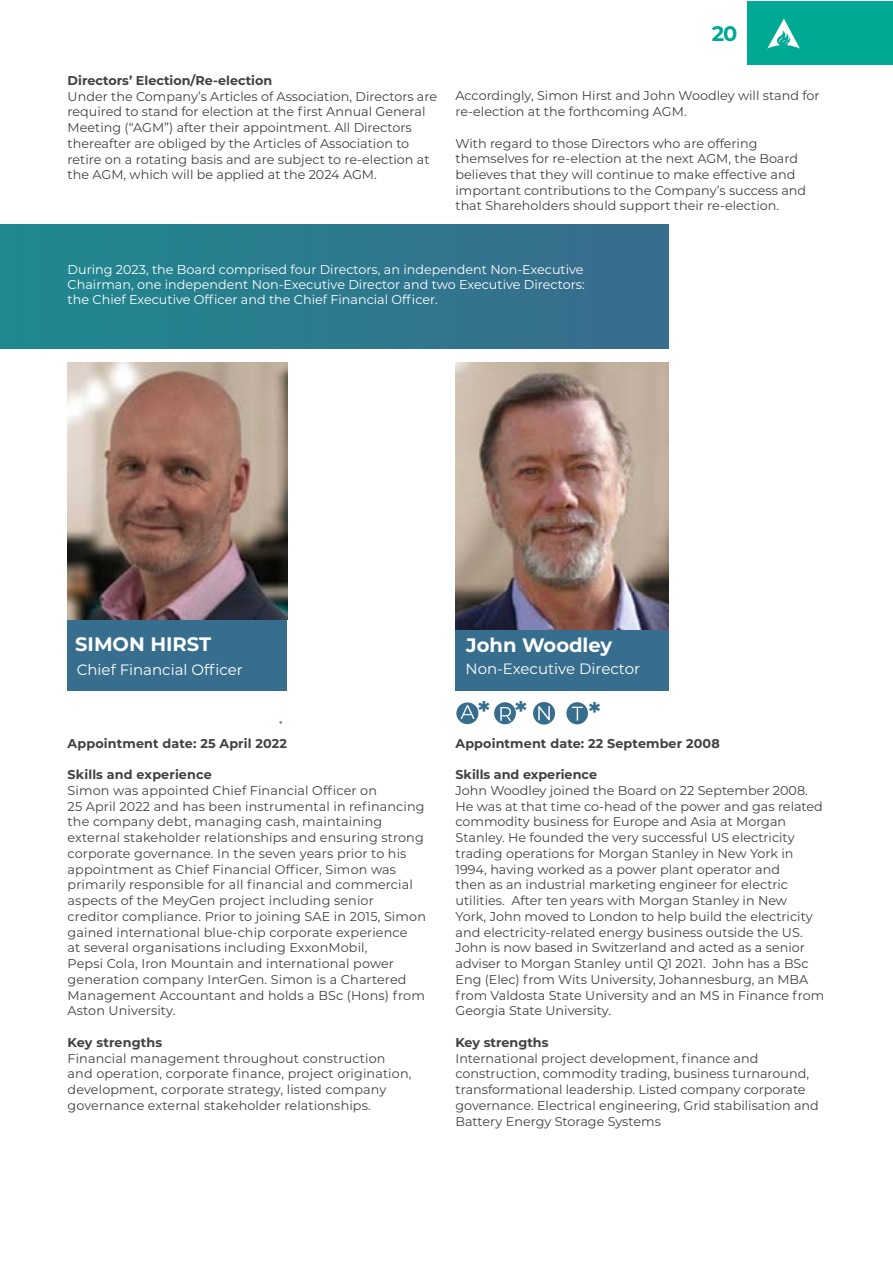
<style>
.page{position:relative;width:893px;height:1263px;background:#fff}
.page>*{position:absolute;margin:0;border:0;box-sizing:border-box;transform-origin:0 0}
.t1{font:700 27px "Montserrat";color:#376e8d}
.t2{font:700 21px "Montserrat";color:#00a994}
.t3{font:700 19.5px "Montserrat";color:#fff}
.t4{font:15px "Montserrat";color:#fff}
.t5{font:12.75px/15.8px "Montserrat";color:#414042}
.t6{font:12.75px/15.3px "Montserrat";color:#fff;text-align:justify}
.t7{font:700 12.75px "Montserrat";letter-spacing:.01em;color:#414042}
</style>
<div class="page">
<div style="left:747px;top:1px;width:146px;height:63px;background:#00a994"></div>
<svg style="left:767px;top:19px;width:33px;height:30px"></svg>
<div style="left:68px;top:618px;width:219px;height:73px;background:#376e8d"></div>
<img style="left:68px;top:362px;width:219px;height:257px">
<div style="left:455px;top:619px;width:214px;height:72px;background:#376e8d"></div>
<div style="left:0;top:225px;width:669px;height:123px;background:linear-gradient(to right,#1f898f,#396b8d)"></div>
<img style="left:455px;top:362px;width:214px;height:267px">
<svg style="left:456px;top:702px;width:23px;height:23px"></svg>
<svg style="left:494px;top:702px;width:22px;height:23px"></svg>
<svg style="left:533px;top:702px;width:23px;height:23px"></svg>
<svg style="left:566px;top:702px;width:22px;height:23px"></svg>
<p class="t7" style="left:68px;top:71px;width:206px">Directors’ Election/Re-election</p>
<p class="t5" style="left:68px;top:88px;width:371px">Under the Company’s Articles of Association, Directors are required to stand for election at the first Annual General Meeting (“AGM”) after their appointment. All Directors thereafter are obliged by the Articles of Association to retire on a rotating basis and are subject to re‑election at the AGM, which will be applied at the 2024 AGM.</p>
<h2 class="t2" style="left:712px;top:18px;width:27px">20</h2>
<p class="t5" style="left:455px;top:87px;width:366px">Accordingly, Simon Hirst and John Woodley will stand for re-election at the forthcoming AGM.</p>
<p class="t5" style="left:455px;top:135px;width:352px">With regard to those Directors who are offering themselves for re-election at the next AGM, the Board believes that they will continue to make effective and important contributions to the Company’s success and that Shareholders should support their re-election.</p>
<p class="t6" style="left:68px;top:261px;width:519px">During 2023, the Board comprised four Directors, an independent Non-Executive Chairman, one independent Non-Executive Director and two Executive Directors: the Chief Executive Officer and the Chief Financial Officer.</p>
<h3 class="t3" style="left:75px;top:630px;width:137px">SIMON HIRST</h3>
<h3 class="t3" style="left:466px;top:630px;width:148px">John Woodley</h3>
<p class="t4" style="left:77px;top:659px;width:168px">Chief Financial Officer</p>
<p class="t4" style="left:465px;top:658px;width:176px">Non-Executive Director</p>
<p class="t7" style="left:68px;top:734px;width:221px">Appointment date: 25 April 2022</p>
<p class="t7" style="left:68px;top:765px;width:146px">Skills and experience</p>
<p class="t5" style="left:68px;top:782px;width:360px">Simon was appointed Chief Financial Officer on<br>25 April 2022 and has been instrumental in refinancing the company debt, managing cash, maintaining external stakeholder relationships and ensuring strong corporate governance. In the seven years prior to his appointment as Chief Financial Officer, Simon was primarily responsible for all financial and commercial aspects of the MeyGen project including senior creditor compliance. Prior to joining SAE in 2015, Simon gained international blue‑chip corporate experience<br>at several organisations including ExxonMobil,<br>Pepsi Cola, Iron Mountain and international power generation company InterGen. Simon is a Chartered Management Accountant and holds a BSc (Hons) from Aston University.</p>
<p class="t7" style="left:68px;top:1033px;width:96px">Key strengths</p>
<p class="t5" style="left:68px;top:1050px;width:345px">Financial management throughout construction and operation, corporate finance, project origination, development, corporate strategy, listed company governance external stakeholder relationships.</p>
<h1 class="t1" style="left:478px;top:692px;width:50px">* *</h1>
<h1 class="t1" style="left:589px;top:693px;width:13px">*</h1>
<p class="t7" style="left:455px;top:734px;width:266px">Appointment date: 22 September 2008</p>
<p class="t7" style="left:455px;top:765px;width:143px">Skills and experience</p>
<p class="t5" style="left:455px;top:782px;width:370px">John Woodley joined the Board on 22 September 2008.<br>He was at that time co-head of the power and gas related commodity business for Europe and Asia at Morgan Stanley. He founded the very successful US electricity trading operations for Morgan Stanley in New York in 1994, having worked as a power plant operator and<br>then as an industrial marketing engineer for electric utilities. After ten years with Morgan Stanley in New<br>York, John moved to London to help build the electricity and electricity-related energy business outside the US.<br>John is now based in Switzerland and acted as a senior adviser to Morgan Stanley until Q1 2021. John has a BSc Eng (Elec) from Wits University, Johannesburg, an MBA from Valdosta State University and an MS in Finance from Georgia State University.</p>
<p class="t7" style="left:455px;top:1033px;width:94px">Key strengths</p>
<p class="t5" style="left:455px;top:1050px;width:365px">International project development, finance and construction, commodity trading, business turnaround, transformational leadership. Listed company corporate governance. Electrical engineering, Grid stabilisation and Battery Energy Storage Systems</p>
</div>
